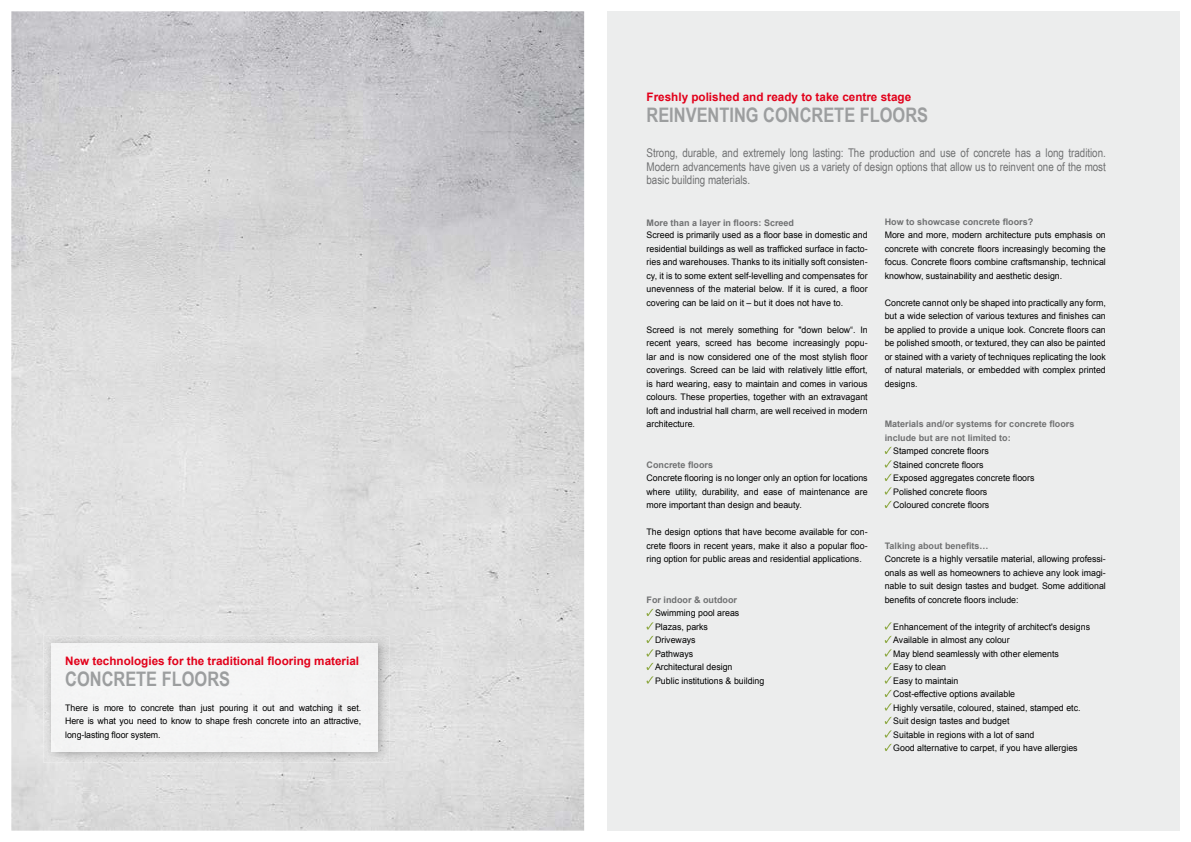
<style>
.page{position:relative;width:1191px;height:842px;background:#fff}
.page>*{position:absolute;margin:0;border:0;box-sizing:border-box;transform-origin:0 0}
.t1{font:700 20px "Arial Narrow";color:#9c9e9f}
.t2{font:12px/13.5px "Arial Narrow";letter-spacing:-.005em;color:#707172;text-align:justify}
.t3{font:700 11.7px "Arial";color:#e2001a}
.t4{font:9px/13.5px "Arial";color:#000;text-align:justify}
.t5{font:700 9px/13.5px "Arial";color:#707172}
</style>
<div class="page">
<div style="left:607px;top:11px;width:572px;height:820px;background:#eceded"></div>
<img style="left:11px;top:11px;width:573px;height:820px">
<img style="left:43px;top:636px;width:346px;height:126px">
<div style="left:51px;top:643px;width:327px;height:108px;background:#f4f4f5"></div>
<svg style="left:646px;top:609px;width:7px;height:7px"></svg>
<svg style="left:646px;top:622px;width:7px;height:8px"></svg>
<svg style="left:646px;top:636px;width:7px;height:7px"></svg>
<svg style="left:646px;top:649px;width:7px;height:8px"></svg>
<svg style="left:646px;top:663px;width:7px;height:7px"></svg>
<svg style="left:646px;top:676px;width:7px;height:8px"></svg>
<svg style="left:884px;top:447px;width:7px;height:7px"></svg>
<svg style="left:884px;top:460px;width:7px;height:8px"></svg>
<svg style="left:884px;top:474px;width:7px;height:7px"></svg>
<svg style="left:884px;top:487px;width:7px;height:8px"></svg>
<svg style="left:884px;top:501px;width:7px;height:7px"></svg>
<svg style="left:884px;top:622px;width:7px;height:8px"></svg>
<svg style="left:884px;top:636px;width:7px;height:7px"></svg>
<svg style="left:884px;top:649px;width:7px;height:8px"></svg>
<svg style="left:884px;top:663px;width:7px;height:7px"></svg>
<svg style="left:884px;top:676px;width:7px;height:8px"></svg>
<svg style="left:884px;top:690px;width:7px;height:7px"></svg>
<svg style="left:884px;top:703px;width:7px;height:8px"></svg>
<svg style="left:884px;top:717px;width:7px;height:7px"></svg>
<svg style="left:884px;top:730px;width:7px;height:8px"></svg>
<svg style="left:884px;top:744px;width:7px;height:7px"></svg>
<p class="t3" style="left:65px;top:653px;width:295px">New technologies for the traditional flooring material</p>
<h1 class="t1" style="left:65px;top:664px;width:166px">CONCRETE FLOORS</h1>
<p class="t4" style="left:65px;top:701px;width:297px">There is more to concrete than just pouring it out and watching it set.<br>Here is what you need to know to shape fresh concrete into an attractive, long-lasting floor system.</p>
<p class="t3" style="left:646px;top:89px;width:266px">Freshly polished and ready to take centre stage</p>
<h1 class="t1" style="left:646px;top:99px;width:283px">REINVENTING CONCRETE FLOORS</h1>
<h2 class="t2" style="left:646px;top:146px;width:461px">Strong, durable, and extremely long lasting: The production and use of concrete has a long tradition.<br>Modern advancements have given us a variety of design options that allow us to reinvent one of the most basic building materials.</h2>
<p class="t5" style="left:646px;top:216px;width:149px">More than a layer in floors: Screed</p>
<p class="t4" style="left:646px;top:228px;width:223px">Screed is primarily used as a floor base in domestic and residential buildings as well as trafficked surface in facto&shy;ries and warehouses. Thanks to its initially soft consisten&shy;cy, it is to some extent self-levelling and compensates for unevenness of the material below. If it is cured, a floor covering can be laid on it – but it does not have to.</p>
<p class="t4" style="left:646px;top:323px;width:223px">Screed is not merely something for "down below“. In recent years, screed has become increasingly popu&shy;lar and is now considered one of the most stylish floor coverings. Screed can be laid with relatively little effort, is hard wearing, easy to maintain and comes in various colours. These properties, together with an extravagant loft and industrial hall charm, are well received in modern architecture.</p>
<p class="t5" style="left:646px;top:458px;width:68px">Concrete floors</p>
<p class="t4" style="left:646px;top:471px;width:223px">Concrete flooring is no longer only an option for locations where utility, durability, and ease of maintenance are more important than design and beauty.</p>
<p class="t4" style="left:646px;top:525px;width:223px">The design options that have become available for con&shy;crete floors in recent years, make it also a popular floo&shy;ring option for public areas and residential applications.</p>
<p class="t5" style="left:646px;top:593px;width:92px">For indoor &amp; outdoor</p>
<p class="t4" style="left:655px;top:606px;width:111px;text-align:left">Swimming pool areas<br>Plazas, parks<br>Driveways<br>Pathways<br>Architectural design<br>Public institutions &amp; building</p>
<p class="t5" style="left:884px;top:215px;width:150px">How to showcase concrete floors?</p>
<p class="t4" style="left:884px;top:228px;width:223px">More and more, modern architecture puts emphasis on concrete with concrete floors increasingly becoming the focus. Concrete floors combine craftsmanship, technical knowhow, sustainability and aesthetic design.</p>
<p class="t4" style="left:884px;top:296px;width:223px">Concrete cannot only be shaped into practically any form, but a wide selection of various textures and finishes can be applied to provide a unique look. Concrete floors can be polished smooth, or textured, they can also be painted or stained with a variety of techniques replicating the look of natural materials, or embedded with complex printed designs.</p>
<p class="t5" style="left:884px;top:417px;width:191px">Materials and/or systems for concrete floors include but are not limited to:</p>
<p class="t4" style="left:893px;top:444px;width:143px;text-align:left">Stamped concrete floors<br>Stained concrete floors<br>Exposed aggregates concrete floors<br>Polished concrete floors<br>Coloured concrete floors</p>
<p class="t5" style="left:884px;top:539px;width:105px">Talking about benefits…</p>
<p class="t4" style="left:884px;top:552px;width:223px">Concrete is a highly versatile material, allowing professi&shy;onals as well as homeowners to achieve any look imagi&shy;nable to suit design tastes and budget. Some additional benefits of concrete floors include:</p>
<p class="t4" style="left:893px;top:620px;width:198px;text-align:left">Enhancement of the integrity of architect's designs Available in almost any colour<br>May blend seamlessly with other elements<br>Easy to clean<br>Easy to maintain<br>Cost-effective options available<br>Highly versatile, coloured, stained, stamped etc.<br>Suit design tastes and budget<br>Suitable in regions with a lot of sand<br>Good alternative to carpet, if you have allergies</p>
</div>
